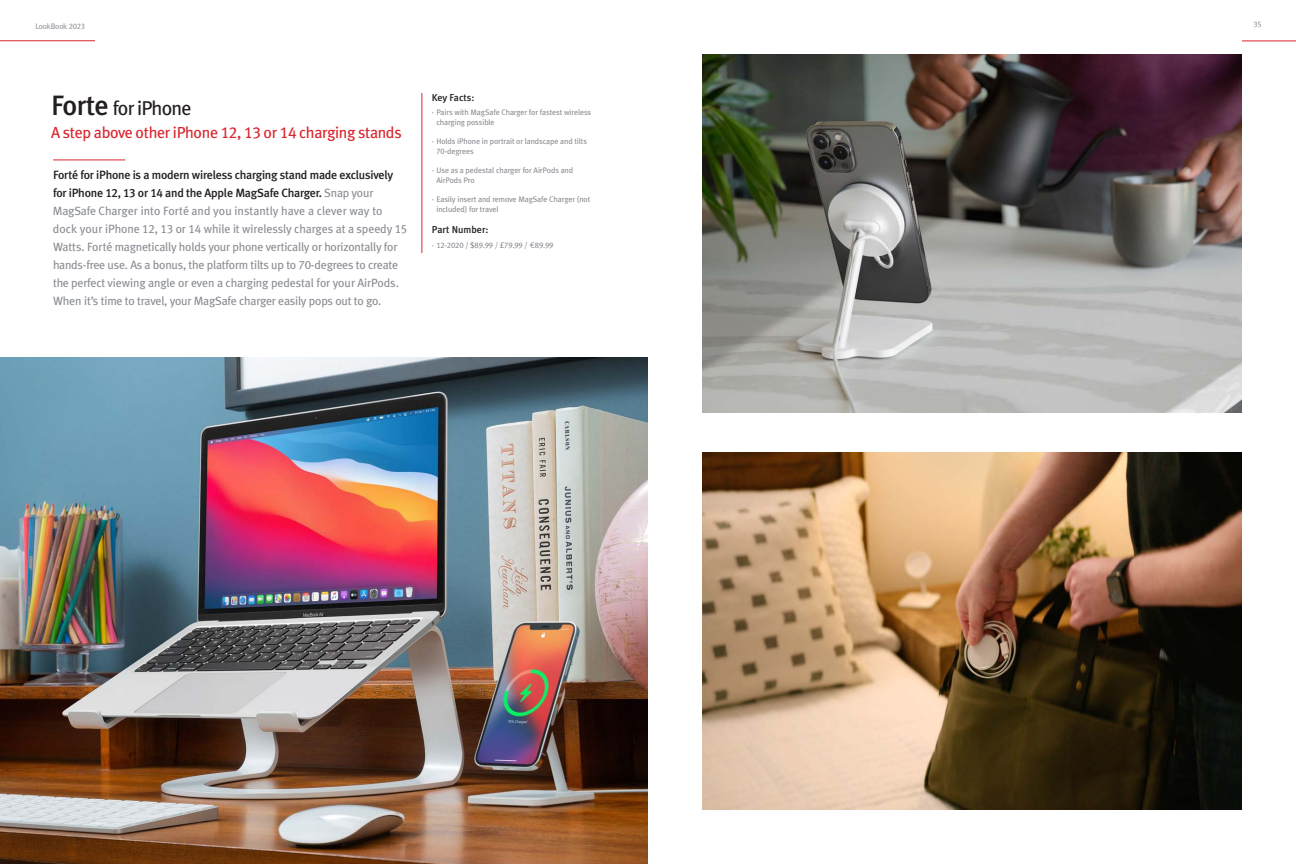
<style>
.page{position:relative;width:1296px;height:864px;background:#fff}
.page>*{position:absolute;margin:0;border:0;box-sizing:border-box;transform-origin:0 0}
.t1{font:20px "Meta Plus";letter-spacing:-.04em;color:#231f20}
.t2{font:16px "Meta Plus";letter-spacing:-.02em;color:#da252e}
.t3{font:12px/18px "Meta Plus";letter-spacing:-.02em;color:#8a8d93}
.t4{font:500 10px "Meta Plus";color:#231f20}
.t5{font:8px/10px "Meta Plus";letter-spacing:-.01em;color:#8a8d93}
.t6{font:8px "Meta Plus Book Caps";letter-spacing:-.02em;color:#8a8d93}
.t7{font:8px "Meta Plus";letter-spacing:-.03em;color:#95979d}
.t8{font:8px "Meta Plus Book Caps";color:#95979d}
.s1{font-family:"Meta Plus Book Caps"}
.s2{font-weight:500;font-size:28px}
.s3{font-weight:500;color:#231f20}
.s4{font-family:"Meta Plus Medium Caps";color:#231f20}
.s5{font-family:"Meta Plus"}
.s6{font-family:"Meta Pro Norm";font-size:8.4px}
</style>
<div class="page">
<hr style="left:53px;top:160px;width:72px;height:1px;background:#da252e">
<hr style="left:422px;top:93px;width:1px;height:160px;background:#da252e">
<img style="left:0;top:357px;width:648px;height:507px">
<img style="left:702px;top:453px;width:540px;height:357px">
<img style="left:702px;top:54px;width:540px;height:358px">
<hr style="left:0;top:40px;width:95px;height:1px;background:#da252e">
<hr style="left:1242px;top:41px;width:54px;height:1px;background:#da252e">
<p class="t7" style="left:36px;top:22px;width:51px">LookBook <span class="s1">2023</span></p>
<p class="t8" style="left:1253px;top:20px;width:10px">35</p>
<p class="t1" style="left:51px;top:96px;width:142px"><span class="s2">Forte</span> for iPhone</p>
<p class="t2" style="left:51px;top:123px;width:352px">A step above other iPhone <span class="s1">12, 13</span> or <span class="s1">14</span> charging stands</p>
<p class="t3" style="left:53px;top:165px;width:356px"><span class="s3">Forté for iPhone is a modern wireless charging stand made exclusively for iPhone</span> <span class="s4">12, 13</span> <span class="s3">or</span> <span class="s4">14</span> <span class="s3">and the Apple MagSafe Charger.</span> Snap your MagSafe Charger into Forté and you instantly have a clever way to dock your iPhone <span class="s1">12, 13</span> or <span class="s1">14</span> while it wirelessly charges at a speedy <span class="s1">15<br></span>Watts. Forté magnetically holds your phone vertically or horizontally for hands-free use. As a bonus, the platform tilts up to <span class="s1">70</span>-degrees to create the perfect viewing angle or even a charging pedestal for your AirPods.<br>When it’s time to travel, your MagSafe charger easily pops out to go.</p>
<p class="t4" style="left:432px;top:92px;width:44px">Key Facts:</p>
<p class="t5" style="left:436px;top:108px;width:156px;text-indent:-4px">· Pairs with MagSafe Charger for fastest wireless charging possible</p>
<p class="t5" style="left:436px;top:137px;width:152px;text-indent:-4px">· Holds iPhone in portrait or landscape and tilts<br><span class="s1">70</span>-degrees</p>
<p class="t5" style="left:436px;top:166px;width:138px;text-indent:-4px">· Use as a pedestal charger for AirPods and<br>AirPods Pro</p>
<p class="t5" style="left:436px;top:195px;width:155px;text-indent:-4px">· Easily insert and remove MagSafe Charger (not included) for travel</p>
<p class="t4" style="left:432px;top:224px;width:58px">Part Number:</p>
<p class="t6" style="left:432px;top:240px;width:123px"><span class="s5">·</span> 12-2020 / $89.99 / £79.99 / <span class="s6">€</span>89.99</p>
</div>
